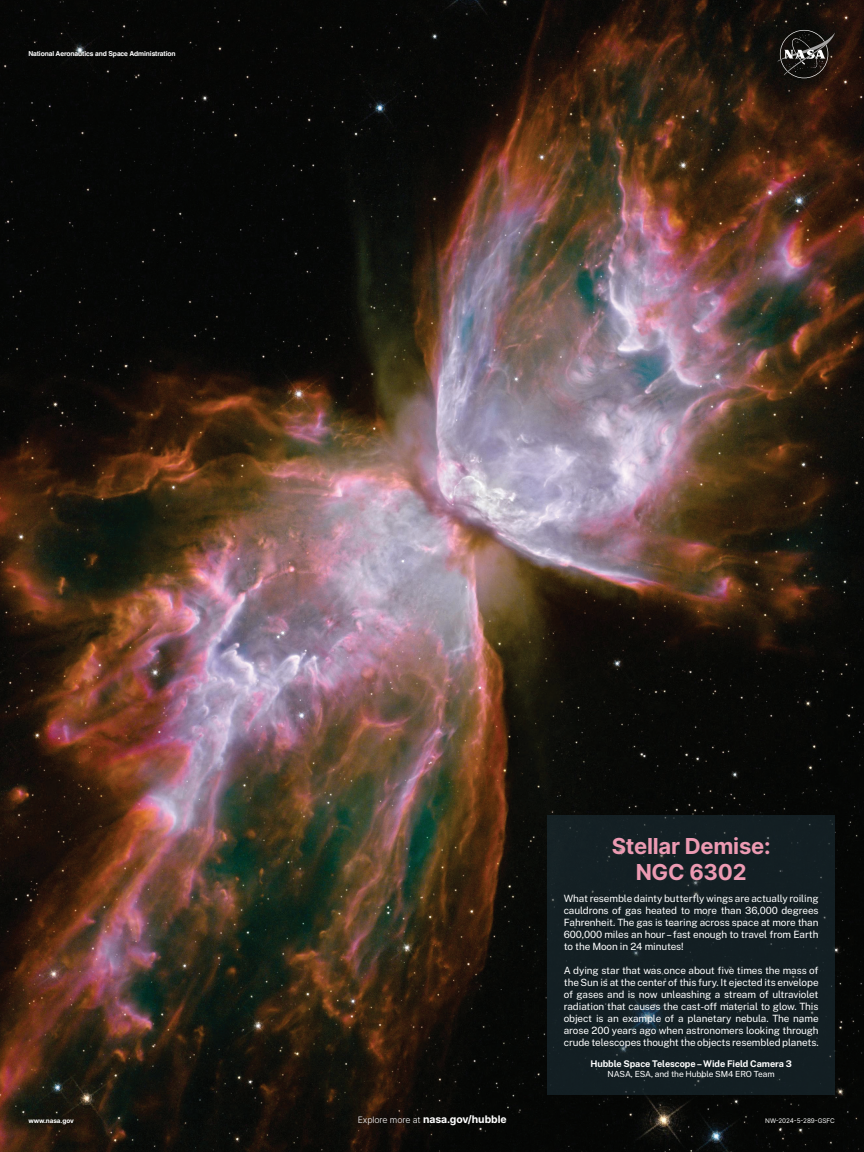
<style>
.page{position:relative;width:864px;height:1152px;background:#fff}
.page>*{position:absolute;margin:0;border:0;box-sizing:border-box;transform-origin:0 0}
.t1{font:700 22px/26.4px "Inter";letter-spacing:-.01em;color:#ec9ab2;text-align:center}
.t2{font:700 10.4px "Inter";letter-spacing:-.01em;color:#fff}
.t3{font:10px/12px "Public Sans";letter-spacing:-.01em;color:#fff;text-align:justify}
.t4{font:700 9.2px "Public Sans";letter-spacing:-.01em;color:#fff}
.t5{font:8.4px "Public Sans";letter-spacing:-.01em;color:#fff}
.t6{font:700 6.8px "Helvetica";letter-spacing:-.02em;color:#fff}
.t7{font:6.4px "Inter";letter-spacing:-.01em;color:#fff}
.t8{font:700 6.4px "Inter";letter-spacing:-.01em;color:#fff}
.s1{font-weight:300;font-size:8.8px}
</style>
<div class="page">
<img style="left:0;top:0;width:864px;height:1152px">
<svg style="left:777px;top:30px;width:58px;height:48px"></svg>
<div style="left:547px;top:815px;width:288px;height:279px;background:#131f23"></div>
<p class="t6" style="left:28px;top:49px;width:149px">National Aeronautics and Space Administration</p>
<h1 class="t1" style="left:612px;top:832px;width:161px">Stellar Demise:<br>NGC 6302</h1>
<p class="t3" style="left:564px;top:892px;width:256px">What resemble dainty butterfly wings are actually roiling cauldrons of gas heated to more than 36,000 degrees Fahrenheit. The gas is tearing across space at more than 600,000 miles an hour – fast enough to travel from Earth to the Moon in 24 minutes!</p>
<p class="t3" style="left:564px;top:964px;width:256px">A dying star that was once about five times the mass of the Sun is at the center of this fury. It ejected its envelope of gases and is now unleashing a stream of ultraviolet radiation that causes the cast-off material to glow. This object is an example of a planetary nebula. The name arose 200 years ago when astronomers looking through crude telescopes thought the objects resembled planets.</p>
<p class="t4" style="left:590px;top:1057px;width:203px">Hubble Space Telescope – Wide Field Camera 3</p>
<p class="t5" style="left:608px;top:1068px;width:169px">NASA, ESA, and the Hubble SM4 ERO Team</p>
<p class="t8" style="left:28px;top:1116px;width:47px">www.nasa.gov</p>
<p class="t2" style="left:358px;top:1111px;width:150px"><span class="s1">Explore more at</span> nasa.gov/hubble</p>
<p class="t7" style="left:765px;top:1116px;width:71px">NW-2024-5-289-GSFC</p>
</div>
